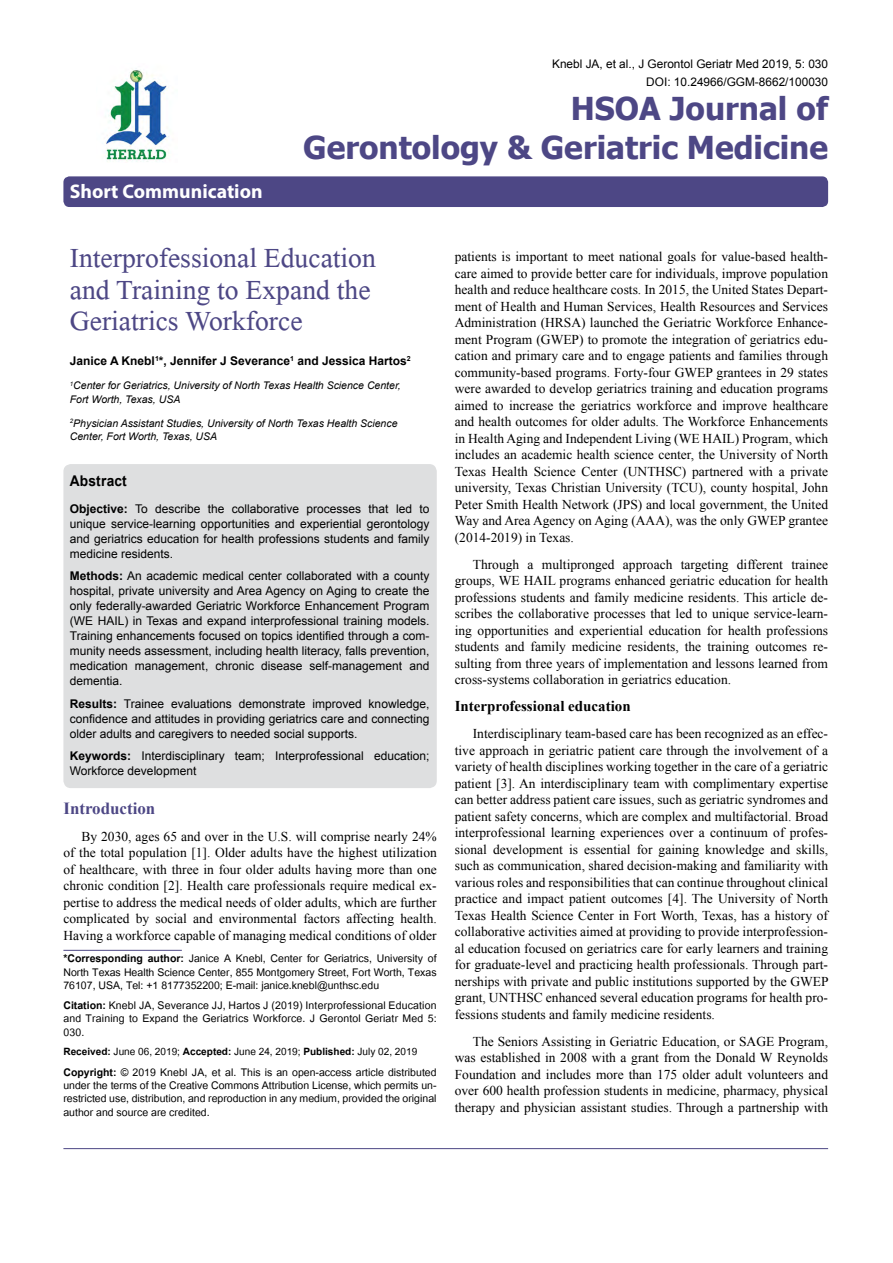
<style>
.page{position:relative;width:893px;height:1263px;background:#fff}
.page>*{position:absolute;margin:0;border:0;box-sizing:border-box;transform-origin:0 0}
.t1{font:41.25px/31.5px "Microsoft Himalaya";color:#4d4785}
.t2{font:700 31.5px/39px "Tahoma";color:#4d4785;text-align:right}
.t3{font:700 19.8px "Myriad Hebrew";color:#fff}
.t4{font:700 16.95px "Times New Roman";color:#4d4785}
.t5{font:700 15px "Times New Roman";color:#000}
.t6{font:700 14.85px "Arial";letter-spacing:.015em;color:#000;scale:.93 1}
.t7{font:14.7px/13.5px "Utsaah";color:#000;text-align:justify}
.t8{font:14.1px "Utsaah";color:#000}
.t9{font:13.5px/16.5px "Times New Roman";color:#000;text-align:justify}
.t10{font:12px/15px "Arial";color:#000;text-align:justify}
.t11{font:700 12px "Arial";color:#000}
.t12{font:11.85px/18px "Arial";color:#000;text-align:right}
.t13{font:italic 10.5px/13.5px "Arial";color:#000}
.s1{font-weight:700}
</style>
<div class="page">
<div style="left:63px;top:176px;width:765px;height:31px;background:#4d4785;border-radius:6px"></div>
<hr style="left:63px;top:950px;width:119px;height:1px;background:#4d4785">
<img style="left:105px;top:70px;width:64px;height:92px">
<hr style="left:63px;top:1148px;width:765px;height:1px;background:#4d4785">
<div style="left:63px;top:464px;width:374px;height:324px;background:#dedfe0;border-radius:8px"></div>
<h3 class="t3" style="left:70px;top:180px;width:194px">Short Communication</h3>
<p class="t12" style="left:552px;top:55px;width:277px">Knebl JA, et al., J Gerontol Geriatr Med 2019, 5: 030<br>DOI: 10.24966/GGM-8662/100030</p>
<h2 class="t2" style="left:303px;top:87px;width:526px">HSOA Journal of<br>Gerontology &amp; Geriatric Medicine</h2>
<h1 class="t1" style="left:70px;top:237px;width:308px">Interprofessional Education and Training to Expand the<br>Geriatrics Workforce</h1>
<p class="t11" style="left:70px;top:353px;width:342px">Janice A Knebl<sup>1</sup>*, Jennifer J Severance<sup>1</sup> and Jessica Hartos<sup>2</sup></p>
<p class="t13" style="left:70px;top:379px;width:332px"><sup>1</sup>Center for Geriatrics, University of North Texas Health Science Center,<br>Fort Worth, Texas, USA</p>
<p class="t13" style="left:70px;top:416px;width:329px"><sup>2</sup>Physician Assistant Studies, University of North Texas Health Science<br>Center, Fort Worth, Texas, USA</p>
<p class="t6" style="left:70px;top:470px;width:63px">Abstract</p>
<p class="t10" style="left:70px;top:501px;width:361px"><span class="s1">Objective:</span> To describe the collaborative processes that led to unique service-learning opportunities and experiential gerontology and geriatrics education for health professions students and family medicine residents.</p>
<p class="t10" style="left:70px;top:568px;width:361px"><span class="s1">Methods:</span> An academic medical center collaborated with a county hospital, private university and Area Agency on Aging to create the only federally-awarded Geriatric Workforce Enhancement Program (WE HAIL) in Texas and expand interprofessional training models.<br>Training enhancements focused on topics identified through a com&shy;munity needs assessment, including health literacy, falls prevention, medication management, chronic disease self-management and dementia.</p>
<p class="t10" style="left:70px;top:696px;width:361px"><span class="s1">Results:</span> Trainee evaluations demonstrate improved knowledge, confidence and attitudes in providing geriatrics care and connecting older adults and caregivers to needed social supports.</p>
<p class="t10" style="left:70px;top:748px;width:361px"><span class="s1">Keywords:</span> Interdisciplinary team; Interprofessional education;<br>Workforce development</p>
<p class="t4" style="left:63px;top:796px;width:93px">Introduction</p>
<p class="t9" style="left:63px;top:827px;width:375px;text-indent:18px">By 2030, ages 65 and over in the U.S. will comprise nearly 24% of the total population [1]. Older adults have the highest utilization of healthcare, with three in four older adults having more than one chronic condition [2]. Health care professionals require medical ex&shy;pertise to address the medical needs of older adults, which are further complicated by social and environmental factors affecting health.<br>Having a workforce capable of managing medical conditions of older</p>
<p class="t7" style="left:63px;top:953px;width:375px"><span class="s1">*Corresponding author:</span> Janice A Knebl, Center for Geriatrics, University of North Texas Health Science Center, 855 Montgomery Street, Fort Worth, Texas 76107, USA, Tel: +1 8177352200; E-mail: janice.knebl@unthsc.edu</p>
<p class="t7" style="left:63px;top:999px;width:375px"><span class="s1">Citation:</span> Knebl JA, Severance JJ, Hartos J (2019) Interprofessional Education and Training to Expand the Geriatrics Workforce. J Gerontol Geriatr Med 5:<br>030.</p>
<p class="t8" style="left:63px;top:1045px;width:355px"><span class="s1">Received:</span> June 06, 2019; <span class="s1">Accepted:</span> June 24, 2019; <span class="s1">Published:</span> July 02, 2019</p>
<p class="t7" style="left:63px;top:1067px;width:375px"><span class="s1">Copyright:</span> © 2019 Knebl JA, et al. This is an open-access article distributed under the terms of the Creative Commons Attribution License, which permits un&shy;restricted use, distribution, and reproduction in any medium, provided the original author and source are credited.</p>
<p class="t9" style="left:455px;top:248px;width:375px">patients is important to meet national goals for value-based health&shy;care aimed to provide better care for individuals, improve population health and reduce healthcare costs. In 2015, the United States Depart&shy;ment of Health and Human Services, Health Resources and Services Administration (HRSA) launched the Geriatric Workforce Enhance&shy;ment Program (GWEP) to promote the integration of geriatrics edu&shy;cation and primary care and to engage patients and families through community-based programs. Forty-four GWEP grantees in 29 states were awarded to develop geriatrics training and education programs aimed to increase the geriatrics workforce and improve healthcare and health outcomes for older adults. The Workforce Enhancements in Health Aging and Independent Living (WE HAIL) Program, which includes an academic health science center, the University of North Texas Health Science Center (UNTHSC) partnered with a private university, Texas Christian University (TCU), county hospital, John Peter Smith Health Network (JPS) and local government, the United Way and Area Agency on Aging (AAA), was the only GWEP grantee (2014-2019) in Texas.</p>
<p class="t9" style="left:455px;top:556px;width:375px;text-indent:18px">Through a multipronged approach targeting different trainee groups, WE HAIL programs enhanced geriatric education for health professions students and family medicine residents. This article de&shy;scribes the collaborative processes that led to unique service-learn&shy;ing opportunities and experiential education for health professions students and family medicine residents, the training outcomes re&shy;sulting from three years of implementation and lessons learned from cross-systems collaboration in geriatrics education.</p>
<p class="t5" style="left:455px;top:696px;width:177px">Interprofessional education</p>
<p class="t9" style="left:455px;top:725px;width:375px;text-indent:18px">Interdisciplinary team-based care has been recognized as an effec&shy;tive approach in geriatric patient care through the involvement of a variety of health disciplines working together in the care of a geriatric patient [3]. An interdisciplinary team with complimentary expertise can better address patient care issues, such as geriatric syndromes and patient safety concerns, which are complex and multifactorial. Broad interprofessional learning experiences over a continuum of profes&shy;sional development is essential for gaining knowledge and skills, such as communication, shared decision-making and familiarity with various roles and responsibilities that can continue throughout clinical practice and impact patient outcomes [4]. The University of North Texas Health Science Center in Fort Worth, Texas, has a history of collaborative activities aimed at providing to provide interprofession&shy;al education focused on geriatrics care for early learners and training for graduate-level and practicing health professionals. Through part&shy;nerships with private and public institutions supported by the GWEP grant, UNTHSC enhanced several education programs for health pro&shy;fessions students and family medicine residents.</p>
<p class="t9" style="left:455px;top:1033px;width:375px;text-indent:18px">The Seniors Assisting in Geriatric Education, or SAGE Program, was established in 2008 with a grant from the Donald W Reynolds Foundation and includes more than 175 older adult volunteers and over 600 health profession students in medicine, pharmacy, physical therapy and physician assistant studies. Through a partnership with</p>
</div>
